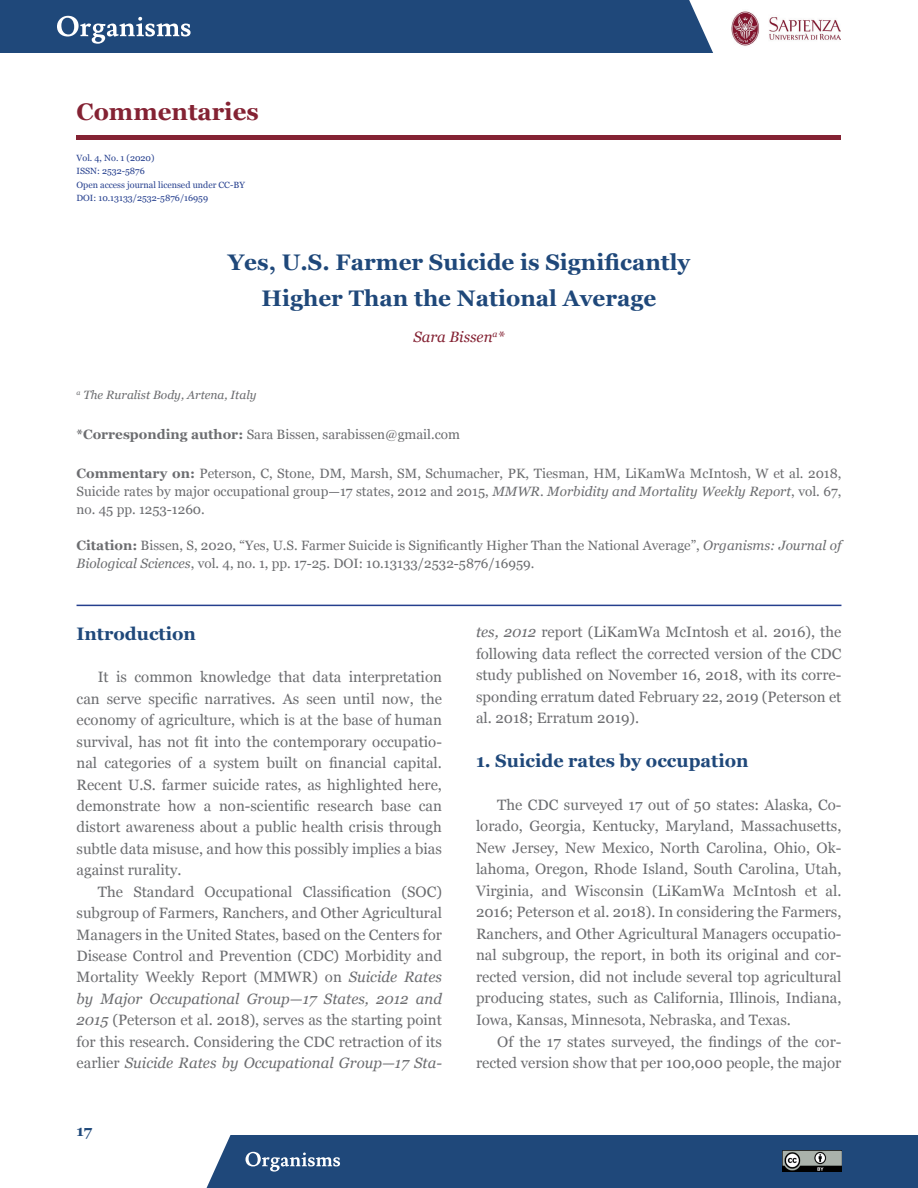
<style>
.page{position:relative;width:918px;height:1188px;background:#fff}
.page>*{position:absolute;margin:0;border:0;box-sizing:border-box;transform-origin:0 0}
.t1{font:700 24px "Georgia";color:#842233}
.t2{font:700 22.5px/36px "Georgia";color:#1f487a;text-align:center}
.t3{font:700 18px "Georgia";color:#1f487a}
.t4{font:15px/21.5px "Georgia";color:#6c6d70;text-align:justify}
.t5{font:italic 15px "Georgia";color:#842233}
.t6{font:700 15px "Georgia";color:#1f487a}
.t7{font:13.5px/18px "Georgia";color:#6c6d70;text-align:justify}
.t8{font:italic 12px "Georgia";color:#6c6d70}
.t9{font:9px/13.5px "Georgia";color:#253f8e}
.s1{font-weight:700}
.s2{font-style:italic}
</style>
<div class="page">
<div style="left:207px;top:1135px;width:711px;height:53px;background:#1f487a"></div>
<hr style="left:77px;top:605px;width:764px;height:1px;background:#253f8e">
<img style="left:782px;top:1151px;width:59px;height:21px">
<img style="left:731px;top:11px;width:110px;height:35px">
<div style="left:0;top:0;width:713px;height:53px;background:#1f487a"></div>
<div style="left:77px;top:135px;width:764px;height:5px;background:#842233"></div>
<h1 class="t1" style="left:77px;top:94px;width:184px">Commentaries</h1>
<p class="t9" style="left:77px;top:151px;width:170px">Vol. 4, No. 1 (2020)<br>ISSN: 2532-5876<br>Open access journal licensed under CC-BY<br>DOI: 10.13133/2532-5876/16959</p>
<h2 class="t2" style="left:228px;top:243px;width:464px">Yes, U.S. Farmer Suicide is Significantly<br>Higher Than the National Average</h2>
<p class="t5" style="left:413px;top:326px;width:93px">Sara Bissen<sup>a</sup>*</p>
<p class="t8" style="left:77px;top:386px;width:181px"><sup>a</sup> The Ruralist Body, Artena, Italy</p>
<p class="t7" style="left:77px;top:424px;width:385px"><span class="s1">*Corresponding author:</span> Sara Bissen, sarabissen@gmail.com</p>
<p class="t7" style="left:77px;top:464px;width:766px"><span class="s1">Commentary on:</span> Peterson, C, Stone, DM, Marsh, SM, Schumacher, PK, Tiesman, HM, LiKamWa McIntosh, W et al. 2018, Suicide rates by major occupational group—17 states, 2012 and 2015, <span class="s2">MMWR</span>. <span class="s2">Morbidity and Mortality Weekly Report</span>, vol. 67, no. 45 pp. 1253-1260.</p>
<p class="t7" style="left:77px;top:536px;width:766px"><span class="s1">Citation:</span> Bissen, S, 2020, “Yes, U.S. Farmer Suicide is Significantly Higher Than the National Average”, <span class="s2">Organisms: Journal of<br>Biological Sciences</span>, vol. 4, no. 1, pp. 17-25. DOI: 10.13133/2532-5876/16959.</p>
<p class="t3" style="left:77px;top:620px;width:121px">Introduction</p>
<p class="t4" style="left:77px;top:666px;width:367px;text-indent:21px">It is common knowledge that data interpretation can serve specific narratives. As seen until now, the economy of agriculture, which is at the base of human survival, has not fit into the contemporary occupatio&shy;nal categories of a system built on financial capital.<br>Recent U.S. farmer suicide rates, as highlighted here, demonstrate how a non-scientific research base can distort awareness about a public health crisis through subtle data misuse, and how this possibly implies a bias against rurality.</p>
<p class="t4" style="left:77px;top:880px;width:367px;text-indent:21px">The Standard Occupational Classification (SOC) subgroup of Farmers, Ranchers, and Other Agricultural Managers in the United States, based on the Centers for Disease Control and Prevention (CDC) Morbidity and Mortality Weekly Report (MMWR) on <span class="s2">Suicide Rates by Major Occupational Group—17 States, 2012 and 2015</span> (Peterson et al. 2018), serves as the starting point for this research. Considering the CDC retraction of its earlier <span class="s2">Suicide Rates by Occupational Group—17 Sta-</span></p>
<p class="t6" style="left:77px;top:1119px;width:17px">17</p>
<p class="t4" style="left:476px;top:621px;width:367px"><span class="s2">tes, 2012</span> report (LiKamWa McIntosh et al. 2016), the following data reflect the corrected version of the CDC study published on November 16, 2018, with its corre&shy;sponding erratum dated February 22, 2019 (Peterson et al. 2018; Erratum 2019).</p>
<p class="t3" style="left:476px;top:747px;width:274px">1. Suicide rates by occupation</p>
<p class="t4" style="left:476px;top:793px;width:367px;text-indent:21px">The CDC surveyed 17 out of 50 states: Alaska, Co&shy;lorado, Georgia, Kentucky, Maryland, Massachusetts, New Jersey, New Mexico, North Carolina, Ohio, Ok&shy;lahoma, Oregon, Rhode Island, South Carolina, Utah, Virginia, and Wisconsin (LiKamWa McIntosh et al.<br>2016; Peterson et al. 2018). In considering the Farmers, Ranchers, and Other Agricultural Managers occupatio&shy;nal subgroup, the report, in both its original and cor&shy;rected version, did not include several top agricultural producing states, such as California, Illinois, Indiana, Iowa, Kansas, Minnesota, Nebraska, and Texas.</p>
<p class="t4" style="left:476px;top:1030px;width:367px;text-align:right">Of the 17 states surveyed, the findings of the cor&shy;rected version show that per 100,000 people, the major</p>
</div>
